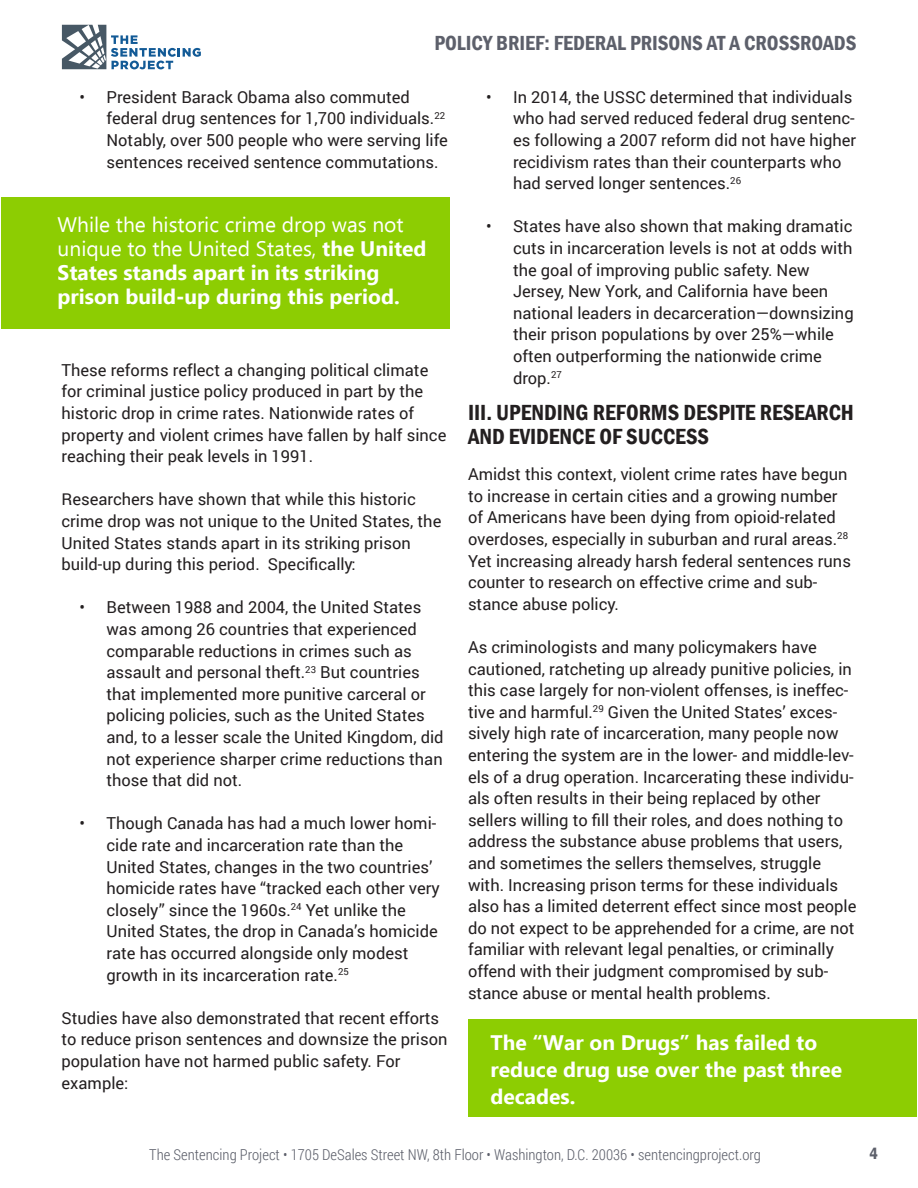
<style>
.page{position:relative;width:918px;height:1188px;background:#fff}
.page>*{position:absolute;margin:0;border:0;box-sizing:border-box;transform-origin:0 0}
.Heading_2{font:600 condensed 22.5px/24px "Franklin Gothic";color:#231f20}
.t1{font:700 21px/24px "Ebrima";color:#fff}
.t2{font:600 condensed 21px "Franklin Gothic";color:#5d606b}
.t3{font:16.5px/21.6px "Roboto";color:#231f20}
.t4{font:600 condensed 16.5px "Franklin Gothic";color:#5d606b}
.t5{font:300 15px "Roboto Condensed";color:#5d606b}
.s1{font-weight:400}
</style>
<div class="page">
<svg style="left:62px;top:25px;width:139px;height:44px"></svg>
<div style="left:2px;top:197px;width:448px;height:131px;background:#8dcd02"></div>
<div style="left:468px;top:1019px;width:448px;height:98px;background:#8dcd02"></div>
<p class="t2" style="left:434px;top:29px;width:424px">POLICY BRIEF: FEDERAL PRISONS AT A CROSSROADS</p>
<p class="t3" style="left:106px;top:85px;width:343px;text-indent:-27px">• President Barack Obama also commuted federal drug sentences for 1,700 individuals.<sup>22<br></sup>Notably, over 500 people who were serving life sentences received sentence commutations.</p>
<p class="t3" style="left:513px;top:85px;width:345px;text-indent:-27px">• In 2014, the USSC determined that individuals who had served reduced federal drug sentenc&shy;es following a 2007 reform did not have higher recidivism rates than their counterparts who had served longer sentences.<sup>26</sup></p>
<p class="t3" style="left:513px;top:215px;width:342px;text-indent:-27px">• States have also shown that making dramatic cuts in incarceration levels is not at odds with the goal of improving public safety. New Jersey, New York, and California have been national leaders in decarceration—downsizing their prison populations by over 25%—while often outperforming the nationwide crime drop.<sup>27</sup></p>
<p class="Heading_2" style="left:468px;top:400px;width:387px">III. UPENDING REFORMS DESPITE RESEARCH<br>AND EVIDENCE OF SUCCESS</p>
<p class="t3" style="left:468px;top:463px;width:384px">Amidst this context, violent crime rates have begun to increase in certain cities and a growing number of Americans have been dying from opioid-related overdoses, especially in suburban and rural areas.<sup>28<br></sup>Yet increasing already harsh federal sentences runs counter to research on effective crime and sub&shy;stance abuse policy.</p>
<p class="t3" style="left:468px;top:636px;width:390px">As criminologists and many policymakers have cautioned, ratcheting up already punitive policies, in this case largely for non-violent offenses, is ineffec&shy;tive and harmful.<sup>29</sup> Given the United States’ exces&shy;sively high rate of incarceration, many people now entering the system are in the lower- and middle-lev&shy;els of a drug operation. Incarcerating these individu&shy;als often results in their being replaced by other sellers willing to fill their roles, and does nothing to address the substance abuse problems that users, and sometimes the sellers themselves, struggle with. Increasing prison terms for these individuals also has a limited deterrent effect since most people do not expect to be apprehended for a crime, are not familiar with relevant legal penalties, or criminally offend with their judgment compromised by sub&shy;stance abuse or mental health problems.</p>
<p class="t1" style="left:58px;top:214px;width:370px"><span class="s1">While the historic crime drop was not unique to the United States,</span> the United States stands apart in its striking prison build-up during this period.</p>
<p class="t3" style="left:62px;top:358px;width:386px">These reforms reflect a changing political climate for criminal justice policy produced in part by the historic drop in crime rates. Nationwide rates of property and violent crimes have fallen by half since reaching their peak levels in 1991.</p>
<p class="t3" style="left:62px;top:488px;width:381px">Researchers have shown that while this historic crime drop was not unique to the United States, the United States stands apart in its striking prison build-up during this period. Specifically:</p>
<p class="t3" style="left:106px;top:596px;width:339px;text-indent:-27px">• Between 1988 and 2004, the United States was among 26 countries that experienced comparable reductions in crimes such as assault and personal theft.<sup>23</sup> But countries that implemented more punitive carceral or policing policies, such as the United States and, to a lesser scale the United Kingdom, did not experience sharper crime reductions than those that did not.</p>
<p class="t3" style="left:106px;top:812px;width:335px;text-indent:-27px">• Though Canada has had a much lower homi&shy;cide rate and incarceration rate than the United States, changes in the two countries’ homicide rates have “tracked each other very closely” since the 1960s.<sup>24</sup> Yet unlike the United States, the drop in Canada’s homicide rate has occurred alongside only modest growth in its incarceration rate.<sup>25</sup></p>
<p class="t3" style="left:62px;top:1006px;width:388px">Studies have also demonstrated that recent efforts to reduce prison sentences and downsize the prison population have not harmed public safety. For example:</p>
<p class="t1" style="left:490px;top:1030px;width:353px;line-height:27px">The “War on Drugs” has failed to reduce drug use over the past three decades.</p>
<p class="t5" style="left:149px;top:1144px;width:613px">The Sentencing Project • 1705 DeSales Street NW, 8th Floor • Washington, D.C. 20036 • sentencingproject.org</p>
<p class="t4" style="left:870px;top:1143px;width:10px">4</p>
</div>
